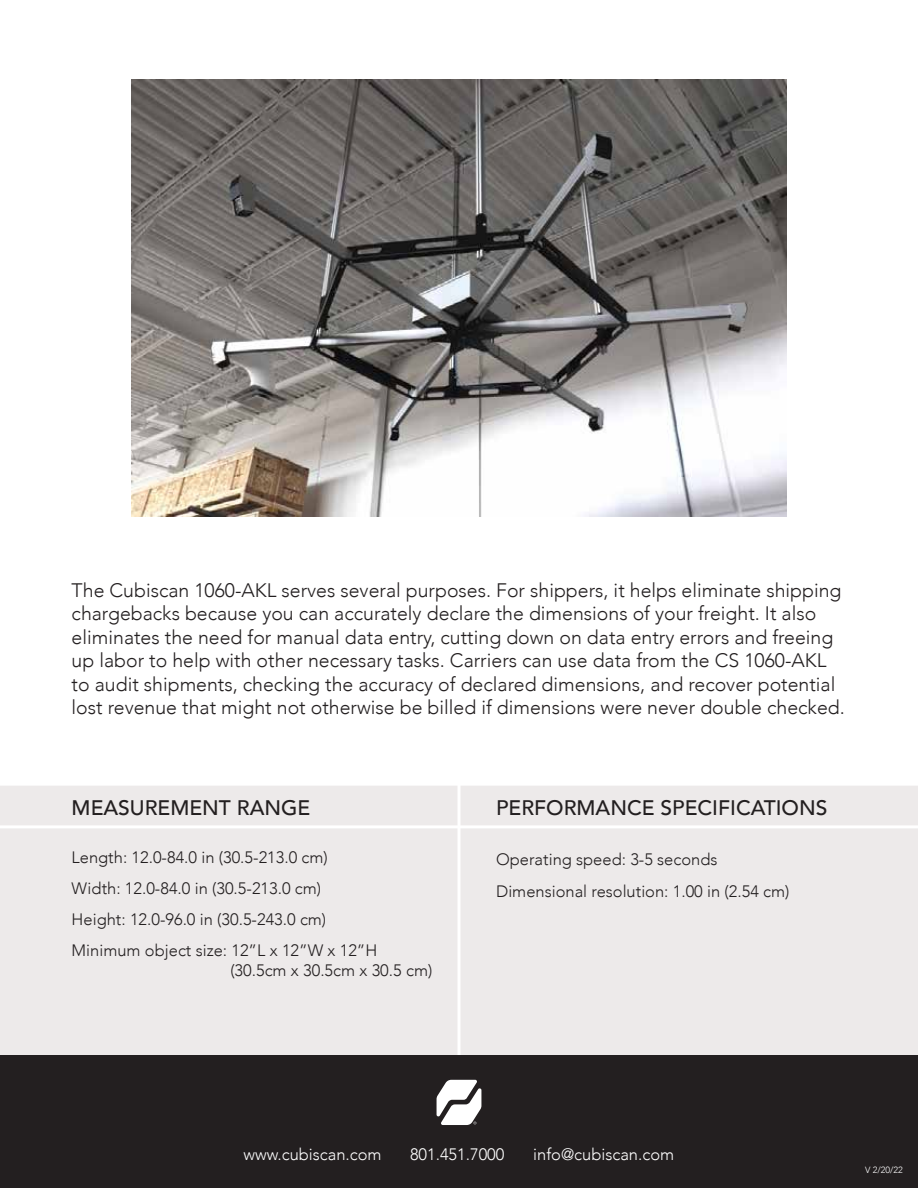
<style>
.page{position:relative;width:918px;height:1188px;background:#edeaea}
.page>*{position:absolute;margin:0;border:0;box-sizing:border-box;transform-origin:0 0}
.t1{font:500 21px "Avenir";color:#231f20}
.t2{font:300 19.5px/23.4px "Avenir";color:#231f20}
.t3{font:300 16.5px/30.9px "Avenir";color:#231f20}
.t4{font:300 16.5px "Avenir";color:#fff}
.t5{font:300 9px "Avenir";color:#fff}
</style>
<div class="page">
<div style="left:0;top:0;width:918px;height:784px;background:#fff"></div>
<hr style="left:458px;top:783px;width:2px;height:405px;background:#fff">
<hr style="left:0;top:825px;width:918px;height:3px;background:#fff">
<hr style="left:0;top:783px;width:918px;height:3px;background:#fff">
<div style="left:0;top:1056px;width:918px;height:132px;background:#231f20"></div>
<svg style="left:437px;top:1080px;width:44px;height:45px"></svg>
<img style="left:132px;top:79px;width:654px;height:437px">
<p class="t2" style="left:72px;top:579px;width:775px">The Cubiscan 1060-AKL serves several purposes. For shippers, it helps eliminate shipping chargebacks because you can accurately declare the dimensions of your freight. It also eliminates the need for manual data entry, cutting down on data entry errors and freeing up labor to help with other necessary tasks. Carriers can use data from the CS 1060-AKL to audit shipments, checking the accuracy of declared dimensions, and recover potential lost revenue that might not otherwise be billed if dimensions were never double checked.</p>
<p class="t1" style="left:72px;top:789px;width:240px">MEASUREMENT RANGE</p>
<p class="t3" style="left:72px;top:842px;width:307px">Length: 12.0-84.0 in (30.5-213.0 cm)<br>Width: 12.0-84.0 in (30.5-213.0 cm)<br>Height: 12.0-96.0 in (30.5-243.0 cm)<br>Minimum object size: 12”L x 12”W x 12”H</p>
<p class="t3" style="left:230px;top:955px;width:203px">(30.5cm x 30.5cm x 30.5 cm)</p>
<p class="t1" style="left:496px;top:789px;width:333px">PERFORMANCE SPECIFICATIONS</p>
<p class="t3" style="left:496px;top:844px;width:295px">Operating speed: 3-5 seconds<br>Dimensional resolution: 1.00 in (2.54 cm)</p>
<p class="t4" style="left:244px;top:1145px;width:140px">www.cubiscan.com</p>
<p class="t4" style="left:410px;top:1145px;width:96px">801.451.7000</p>
<p class="t4" style="left:533px;top:1145px;width:142px">info@cubiscan.com</p>
<p class="t5" style="left:865px;top:1164px;width:39px">V 2/20/22</p>
</div>
